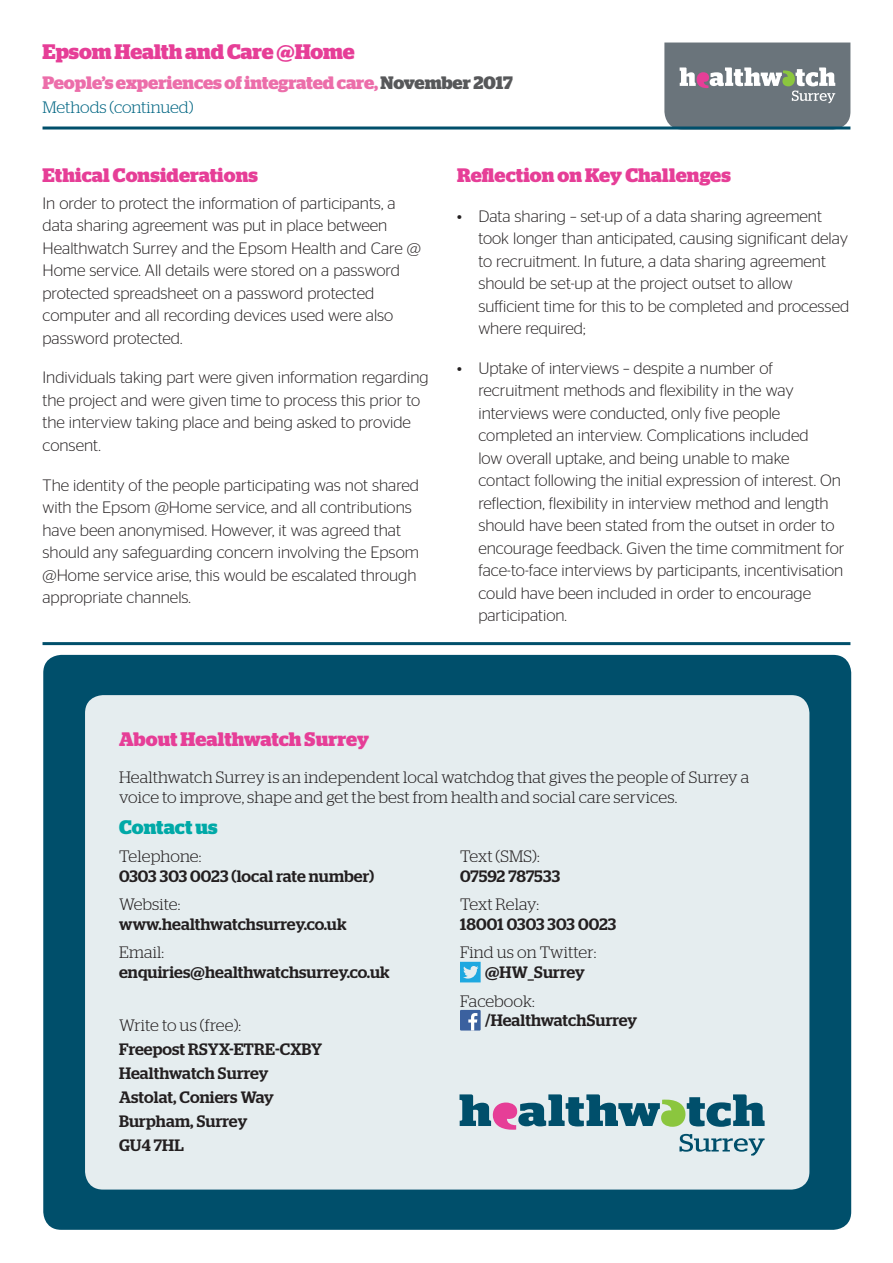
<style>
.page{position:relative;width:893px;height:1263px;background:#fff}
.page>*{position:absolute;margin:0;border:0;box-sizing:border-box;transform-origin:0 0}
.t1{font:700 21px "Stag";letter-spacing:-.005em;color:#e63e97}
.t2{font:700 19.5px "Stag";letter-spacing:.005em;color:#e63e97}
.t3{font:700 19.5px "Stag";letter-spacing:.01em;color:#00a9a7}
.t4{font:700 18px "Stag";letter-spacing:-.005em;color:#ec6eaa}
.t5{font:300 16.5px/22.5px "Stag Sans";color:#231f20}
.t6{font:300 16.5px/19.8px "Stag";letter-spacing:.005em;color:#231f20}
.t7{font:500 16.5px/24px "Stag";letter-spacing:.01em;color:#231f20}
.t8{font:300 16.5px "Stag";letter-spacing:-.005em;color:#026683}
.s1{color:#57585a}
</style>
<div class="page">
<svg style="left:664px;top:43px;width:186px;height:83px;background:#7b8389"></svg>
<hr style="left:43px;top:126px;width:807px;height:3px;background:#004f6b">
<div style="left:43px;top:655px;width:808px;height:575px;background:#004f6b;border-radius:18px"></div>
<div style="left:85px;top:695px;width:724px;height:494px;background:#e5edef;border-radius:18px"></div>
<svg style="left:460px;top:962px;width:21px;height:20px"></svg>
<div style="left:460px;top:1010px;width:21px;height:20px;background:#3b619f"></div>
<svg style="left:468px;top:1013px;width:9px;height:17px"></svg>
<svg style="left:459px;top:1094px;width:306px;height:61px"></svg>
<hr style="left:43px;top:642px;width:807px;height:3px;background:#004f6b">
<p class="t1" style="left:43px;top:44px;width:314px">Epsom Health and Care @Home</p>
<p class="t4" style="left:43px;top:76px;width:472px">People’s experiences of integrated care, <span class="s1">November 2017</span></p>
<p class="t8" style="left:43px;top:98px;width:153px">Methods (continued)</p>
<p class="t2" style="left:43px;top:168px;width:217px">Ethical Considerations</p>
<p class="t5" style="left:43px;top:192px;width:380px">In order to protect the information of participants, a data sharing agreement was put in place between Healthwatch Surrey and the Epsom Health and Care @ Home service. All details were stored on a password protected spreadsheet on a password protected computer and all recording devices used were also password protected.</p>
<p class="t5" style="left:43px;top:366px;width:388px">Individuals taking part were given information regarding the project and were given time to process this prior to the interview taking place and being asked to provide consent.</p>
<p class="t5" style="left:43px;top:473px;width:378px">The identity of the people participating was not shared with the Epsom @Home service, and all contributions have been anonymised. However, it was agreed that should any safeguarding concern involving the Epsom @Home service arise, this would be escalated through appropriate channels.</p>
<p class="t2" style="left:457px;top:168px;width:275px">Reflection on Key Challenges</p>
<p class="t5" style="left:478px;top:204px;width:372px;text-indent:-21px">• Data sharing – set-up of a data sharing agreement took longer than anticipated, causing significant delay to recruitment. In future, a data sharing agreement should be set-up at the project outset to allow sufficient time for this to be completed and processed where required;</p>
<p class="t5" style="left:478px;top:356px;width:368px;text-indent:-21px">• Uptake of interviews – despite a number of recruitment methods and flexibility in the way interviews were conducted, only five people completed an interview. Complications included<br>low overall uptake, and being unable to make contact following the initial expression of interest. On reflection, flexibility in interview method and length should have been stated from the outset in order to encourage feedback. Given the time commitment for face-to-face interviews by participants, incentivisation could have been included in order to encourage participation.</p>
<p class="t2" style="left:119px;top:732px;width:252px">About Healthwatch Surrey</p>
<p class="t6" style="left:119px;top:767px;width:632px">Healthwatch Surrey is an independent local watchdog that gives the people of Surrey a voice to improve, shape and get the best from health and social care services.</p>
<p class="t3" style="left:119px;top:820px;width:100px">Contact us</p>
<p class="t6" style="left:119px;top:846px;width:84px">Telephone:</p>
<p class="t7" style="left:119px;top:864px;width:257px">0303 303 0023 (local rate number)</p>
<p class="t6" style="left:119px;top:894px;width:63px">Website:</p>
<p class="t7" style="left:119px;top:912px;width:229px">www.healthwatchsurrey.co.uk</p>
<p class="t6" style="left:119px;top:942px;width:47px">Email:</p>
<p class="t7" style="left:119px;top:960px;width:272px">enquiries@healthwatchsurrey.co.uk</p>
<p class="t6" style="left:119px;top:1015px;width:124px">Write to us (free):</p>
<p class="t7" style="left:119px;top:1037px;width:205px">Freepost RSYX-ETRE-CXBY<br>Healthwatch Surrey<br>Astolat, Coniers Way<br>Burpham, Surrey<br>GU4 7HL</p>
<p class="t6" style="left:460px;top:846px;width:81px">Text (SMS):</p>
<p class="t7" style="left:460px;top:864px;width:102px">07592 787533</p>
<p class="t6" style="left:460px;top:894px;width:81px">Text Relay:</p>
<p class="t7" style="left:460px;top:912px;width:158px">18001 0303 303 0023</p>
<p class="t6" style="left:460px;top:942px;width:138px">Find us on Twitter:</p>
<p class="t7" style="left:485px;top:960px;width:101px">@HW_Surrey</p>
<p class="t6" style="left:460px;top:990px;width:76px">Facebook:</p>
<p class="t7" style="left:485px;top:1008px;width:154px">/HealthwatchSurrey</p>
</div>
